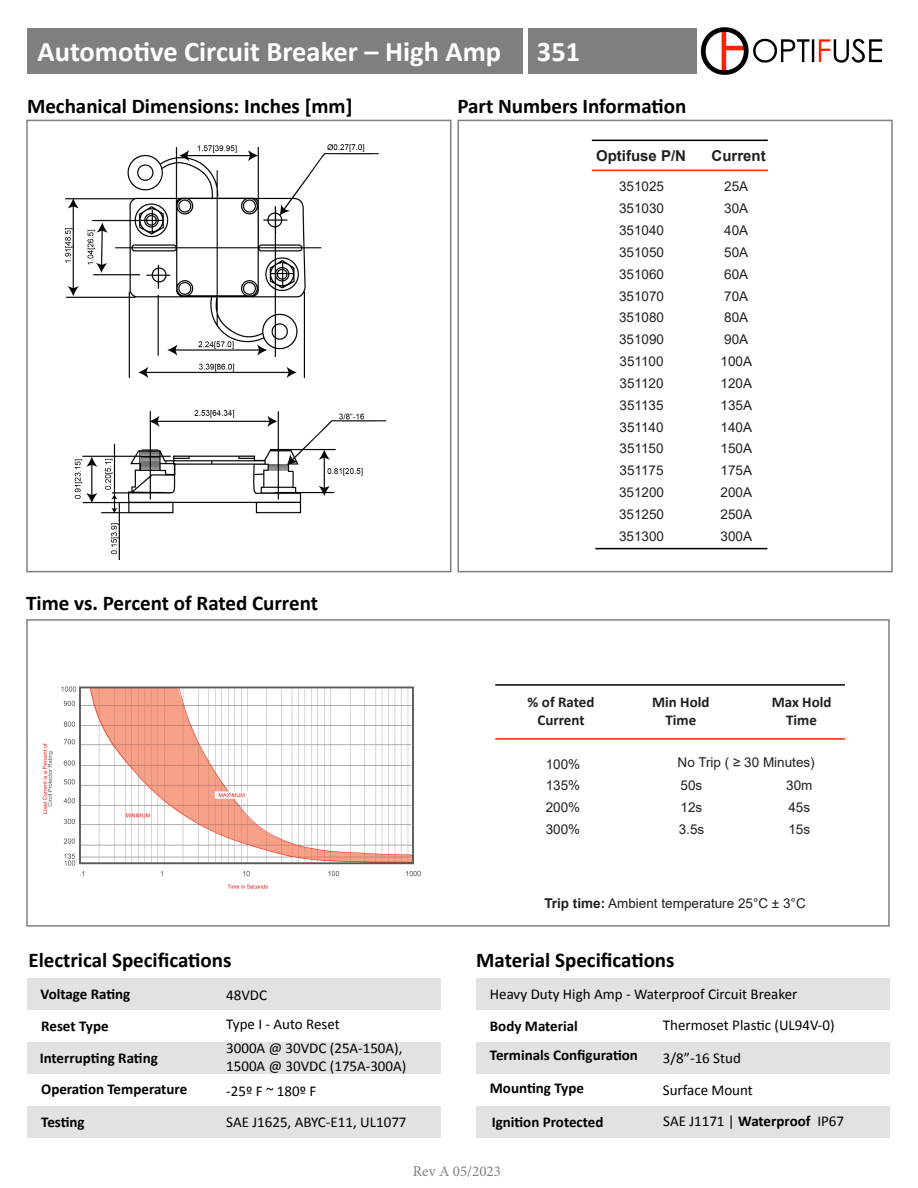
<style>
.page{position:relative;width:918px;height:1188px;background:#fff}
.page>*{position:absolute;margin:0;border:0;box-sizing:border-box;transform-origin:0 0}
.t1{font:700 28.5px "Calibri";color:#fff}
.t2{font:700 21px "Calibri";color:#000}
.t3{font:15px/18px "Calibri";color:#000}
.t4{font:700 15px "Calibri";color:#000}
.t5{font:700 15px/18px "Calibri";color:#231f20;text-align:center}
.t6{font:700 15px "Arial";color:#231f20}
.t7{font:15px "Minion Pro";color:#7f7f7f}
.t8{font:13.5px/21.9px "Arial";color:#231f20}
.s1{font-weight:700}
</style>
<div class="page">
<img style="left:701px;top:27px;width:182px;height:48px">
<div style="left:26px;top:120px;width:426px;height:452px;border:2px solid #7f7f7f"></div>
<div style="left:26px;top:619px;width:864px;height:308px;border:2px solid #7f7f7f"></div>
<div style="left:458px;top:120px;width:435px;height:452px;border:2px solid #7f7f7f"></div>
<div style="left:27px;top:978px;width:414px;height:32px;background:#e2e2e2"></div>
<div style="left:476px;top:978px;width:414px;height:32px;background:#e2e2e2"></div>
<div style="left:27px;top:1042px;width:414px;height:32px;background:#e2e2e2"></div>
<div style="left:476px;top:1042px;width:414px;height:32px;background:#e2e2e2"></div>
<div style="left:27px;top:1107px;width:414px;height:31px;background:#e2e2e2"></div>
<div style="left:476px;top:1107px;width:414px;height:31px;background:#e2e2e2"></div>
<hr style="left:495px;top:738px;width:350px;height:2px;background:#ff2100">
<hr style="left:495px;top:684px;width:350px;height:2px;background:#000">
<div style="left:27px;top:29px;width:496px;height:45px;background:#7f7f7f"></div>
<div style="left:528px;top:28px;width:168px;height:46px;background:#7f7f7f"></div>
<hr style="left:592px;top:170px;width:176px;height:1px;background:#ff2100">
<hr style="left:592px;top:140px;width:176px;height:1px;background:#000">
<hr style="left:595px;top:548px;width:172px;height:1px;background:#000">
<img style="left:64px;top:144px;width:323px;height:416px">
<img style="left:42px;top:686px;width:379px;height:203px">
<h1 class="t1" style="left:38px;top:31px;width:465px">Automotive Circuit Breaker – High Amp</h1>
<h1 class="t1" style="left:537px;top:31px;width:45px">351</h1>
<h2 class="t2" style="left:27px;top:91px;width:327px">Mechanical Dimensions: Inches [mm]</h2>
<h2 class="t2" style="left:458px;top:91px;width:230px">Part Numbers Information</h2>
<h2 class="t2" style="left:26px;top:588px;width:293px">Time vs. Percent of Rated Current</h2>
<p class="t6" style="left:596px;top:146px;width:92px">Optifuse P/N</p>
<p class="t6" style="left:712px;top:146px;width:56px">Current</p>
<p class="t8" style="left:619px;top:176px;width:47px">351025</p>
<p class="t8" style="left:724px;top:176px;width:26px">25A</p>
<p class="t8" style="left:619px;top:198px;width:47px">351030</p>
<p class="t8" style="left:724px;top:198px;width:26px">30A</p>
<p class="t8" style="left:619px;top:219px;width:47px">351040</p>
<p class="t8" style="left:724px;top:219px;width:26px">40A</p>
<p class="t8" style="left:619px;top:241px;width:47px">351050</p>
<p class="t8" style="left:724px;top:241px;width:26px">50A</p>
<p class="t8" style="left:619px;top:263px;width:47px">351060</p>
<p class="t8" style="left:724px;top:263px;width:26px">60A</p>
<p class="t8" style="left:619px;top:285px;width:47px">351070</p>
<p class="t8" style="left:724px;top:285px;width:26px">70A</p>
<p class="t8" style="left:619px;top:307px;width:47px">351080</p>
<p class="t8" style="left:724px;top:307px;width:26px">80A</p>
<p class="t8" style="left:619px;top:328px;width:47px">351090</p>
<p class="t8" style="left:724px;top:328px;width:26px">90A</p>
<p class="t8" style="left:620px;top:350px;width:46px">351100</p>
<p class="t8" style="left:721px;top:350px;width:33px">100A</p>
<p class="t8" style="left:620px;top:372px;width:46px">351120</p>
<p class="t8" style="left:721px;top:372px;width:33px">120A</p>
<p class="t8" style="left:620px;top:394px;width:46px">351135</p>
<p class="t8" style="left:721px;top:394px;width:33px">135A</p>
<p class="t8" style="left:620px;top:416px;width:46px">351140</p>
<p class="t8" style="left:721px;top:416px;width:33px">140A</p>
<p class="t8" style="left:620px;top:438px;width:46px">351150</p>
<p class="t8" style="left:721px;top:438px;width:33px">150A</p>
<p class="t8" style="left:620px;top:459px;width:46px">351175</p>
<p class="t8" style="left:721px;top:459px;width:33px">175A</p>
<p class="t8" style="left:619px;top:481px;width:47px">351200</p>
<p class="t8" style="left:721px;top:481px;width:33px">200A</p>
<p class="t8" style="left:619px;top:503px;width:47px">351250</p>
<p class="t8" style="left:721px;top:503px;width:33px">250A</p>
<p class="t8" style="left:619px;top:525px;width:47px">351300</p>
<p class="t8" style="left:721px;top:525px;width:33px">300A</p>
<p class="t5" style="left:528px;top:692px;width:68px">% of Rated<br>Current</p>
<p class="t5" style="left:652px;top:692px;width:59px">Min Hold<br>Time</p>
<p class="t5" style="left:772px;top:692px;width:61px">Max Hold<br>Time</p>
<p class="t8" style="left:546px;top:753px;width:36px">100%<br>135%</p>
<p class="t8" style="left:678px;top:751px;width:139px">No Trip ( ≥ 30 Minutes)</p>
<p class="t8" style="left:681px;top:775px;width:23px">50s</p>
<p class="t8" style="left:786px;top:775px;width:28px">30m</p>
<p class="t8" style="left:546px;top:797px;width:36px">200%</p>
<p class="t8" style="left:681px;top:797px;width:23px">12s</p>
<p class="t8" style="left:788px;top:797px;width:23px">45s</p>
<p class="t8" style="left:546px;top:818px;width:36px">300%</p>
<p class="t8" style="left:679px;top:818px;width:27px">3.5s</p>
<p class="t8" style="left:788px;top:818px;width:23px">15s</p>
<p class="t8" style="left:544px;top:892px;width:263px"><span class="s1">Trip time:</span> Ambient temperature 25°C ± 3°C</p>
<h2 class="t2" style="left:28px;top:945px;width:205px">Electrical Specifications</h2>
<h2 class="t2" style="left:476px;top:946px;width:200px">Material Specifications</h2>
<p class="t4" style="left:41px;top:983px;width:91px">Voltage Rating</p>
<p class="t3" style="left:226px;top:985px;width:42px">48VDC</p>
<p class="t3" style="left:490px;top:984px;width:309px">Heavy Duty High Amp - Waterproof Circuit Breaker</p>
<p class="t4" style="left:41px;top:1016px;width:69px">Reset Type</p>
<p class="t3" style="left:226px;top:1014px;width:115px">Type I - Auto Reset</p>
<p class="t4" style="left:490px;top:1015px;width:90px">Body Material</p>
<p class="t3" style="left:663px;top:1015px;width:173px">Thermoset Plastic (UL94V-0)</p>
<p class="t4" style="left:40px;top:1048px;width:120px">Interrupting Rating</p>
<p class="t3" style="left:226px;top:1038px;width:182px">3000A @ 30VDC (25A-150A),<br>1500A @ 30VDC (175A-300A)</p>
<p class="t4" style="left:490px;top:1045px;width:150px">Terminals Configuration</p>
<p class="t3" style="left:663px;top:1048px;width:80px">3/8”-16 Stud</p>
<p class="t4" style="left:41px;top:1079px;width:148px">Operation Temperature</p>
<p class="t3" style="left:226px;top:1081px;width:92px">-25º F ~ 180º F</p>
<p class="t4" style="left:490px;top:1077px;width:96px">Mounting Type</p>
<p class="t3" style="left:663px;top:1081px;width:92px">Surface Mount</p>
<p class="t4" style="left:41px;top:1111px;width:45px">Testing</p>
<p class="t3" style="left:226px;top:1113px;width:182px">SAE J1625, ABYC-E11, UL1077</p>
<p class="t4" style="left:492px;top:1111px;width:113px">Ignition Protected</p>
<p class="t3" style="left:663px;top:1112px;width:182px">SAE J1171 | <span class="s1">Waterproof</span> IP67</p>
<p class="t7" style="left:413px;top:1162px;width:90px">Rev A 05/2023</p>
</div>
